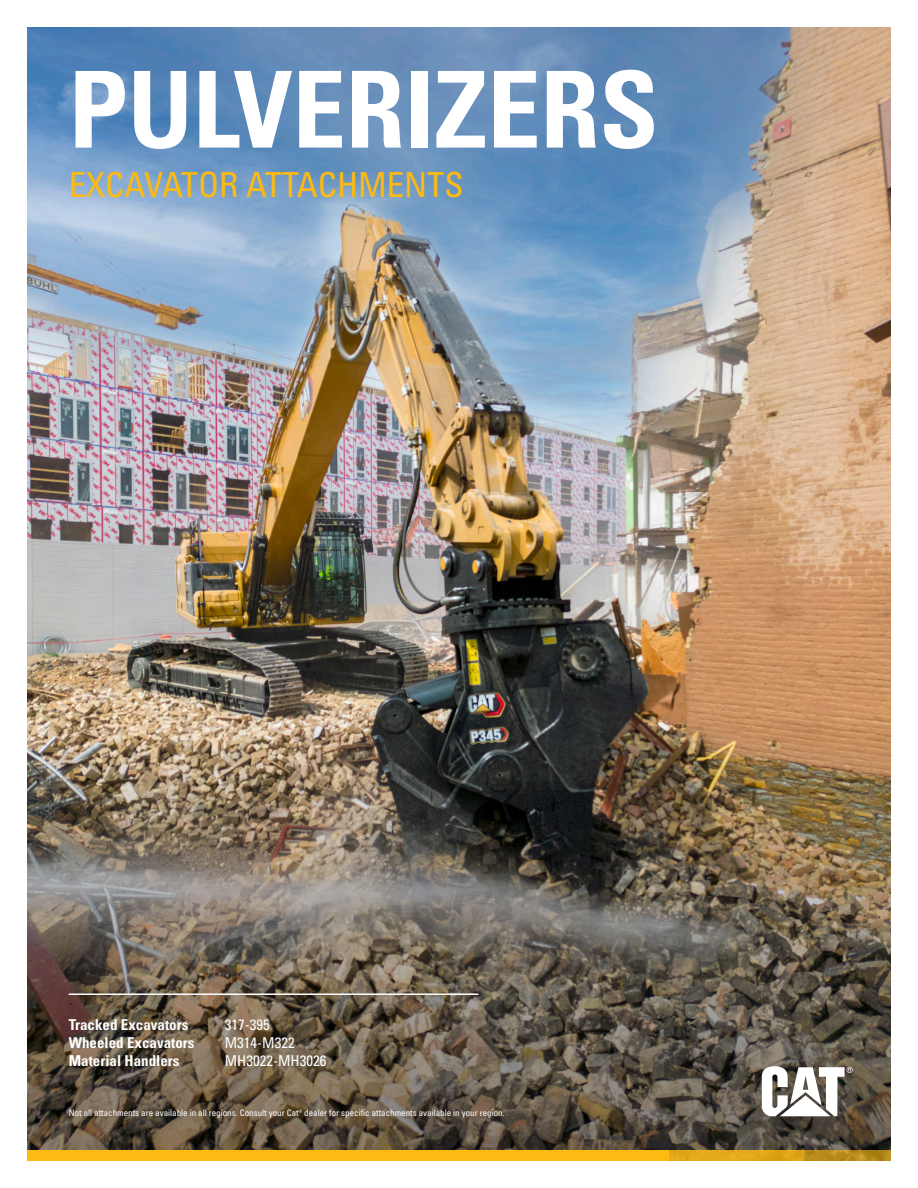
<style>
.page{position:relative;width:918px;height:1188px;background:#fff}
.page>*{position:absolute;margin:0;border:0;box-sizing:border-box;transform-origin:0 0}
.t1{font:106.2px "Univers LTCYR 67 Bold Cond";color:#fff}
.t2{font:condensed 34.5px "Univers LTCYR 57";color:#fcba13}
.t3{font:15px "Univers LTCYR 67 Bold Cond";color:#fff}
.t4{font:condensed 15px "Univers LTCYR 57";color:#fff}
.t5{font:condensed 9px "Univers LTCYR 57";color:#fff}
</style>
<div class="page">
<img style="left:27px;top:27px;width:864px;height:1124px">
<hr style="left:69px;top:993px;width:409px;height:2px;background:#fff">
<svg style="left:762px;top:1066px;width:91px;height:50px"></svg>
<div style="left:27px;top:1151px;width:641px;height:10px;background:#fcba13"></div>
<div style="left:667px;top:1151px;width:137px;height:10px;background:#e2a91a"></div>
<svg style="left:804px;top:1151px;width:87px;height:10px"></svg>
<p class="t1" style="left:69px;top:45px;width:591px">PULVERIZERS</p>
<p class="t2" style="left:69px;top:163px;width:397px">EXCAVATOR ATTACHMENTS</p>
<p class="t3" style="left:69px;top:1016px;width:121px">Tracked Excavators</p>
<p class="t4" style="left:225px;top:1015px;width:46px">317-395</p>
<p class="t3" style="left:69px;top:1034px;width:127px">Wheeled Excavators</p>
<p class="t4" style="left:225px;top:1033px;width:71px">M314-M322</p>
<p class="t3" style="left:69px;top:1052px;width:112px">Material Handlers</p>
<p class="t4" style="left:225px;top:1051px;width:103px">MH3022-MH3026</p>
<p class="t5" style="left:69px;top:1107px;width:437px">Not all attachments are available in all regions. Consult your Cat® dealer for specific attachments available in your region.</p>
</div>
